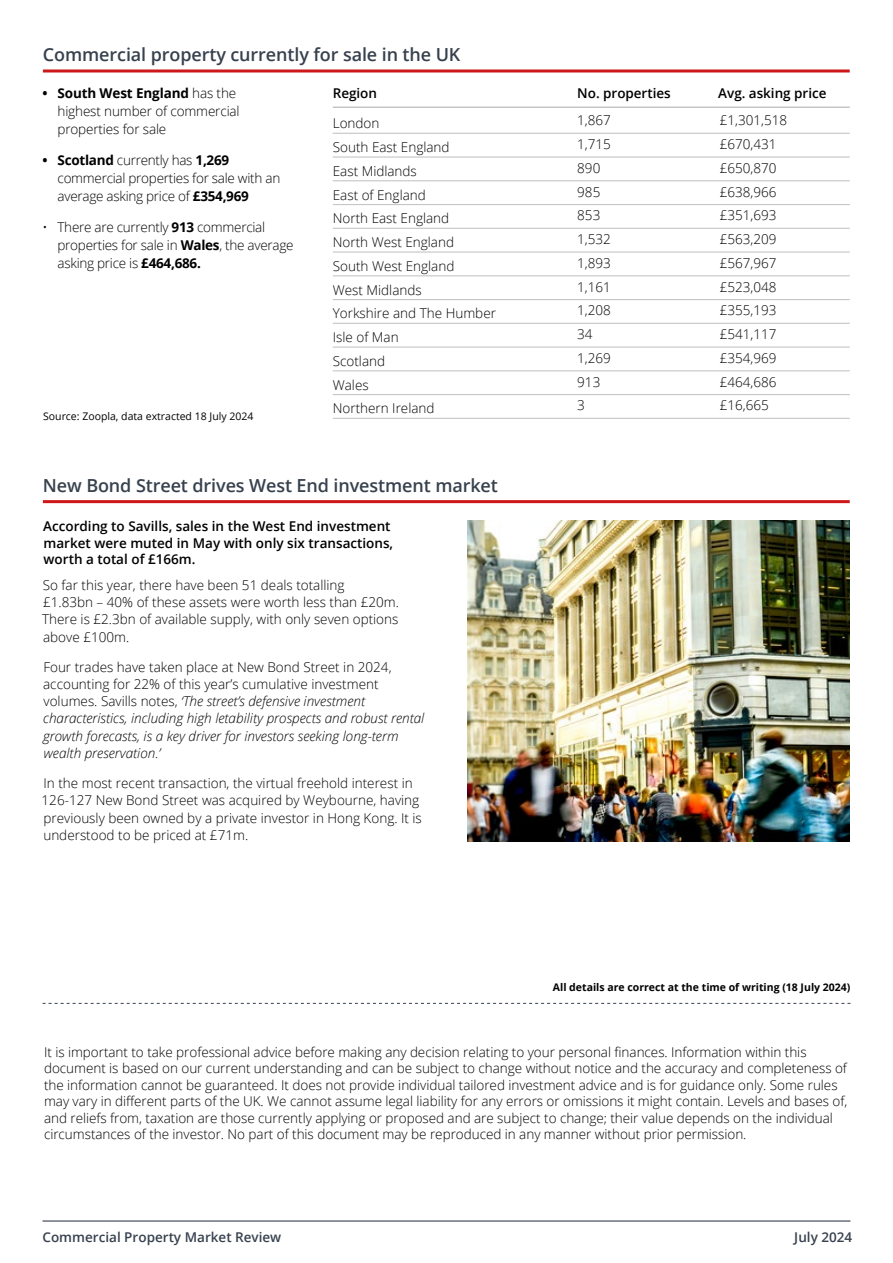
<style>
.page{position:relative;width:893px;height:1263px;background:#fff}
.page>*{position:absolute;margin:0;border:0;box-sizing:border-box;transform-origin:0 0}
.t1{font:600 18px "Open Sans";letter-spacing:-.005em;color:#37414e}
.t2{font:300 13.5px/23.7px "Open Sans";letter-spacing:-.005em;color:#000}
.t3{font:italic 300 13.5px/17.2px "Open Sans";color:#000}
.t4{font:600 13.5px/16.5px "Open Sans";color:#000}
.t5{font:600 13.5px "Open Sans";color:#37414e}
.t6{font:700 10.5px "Open Sans";color:#000}
.t7{font:10.5px "Open Sans";color:#000}
.s1{font-weight:700}
.s2{font-style:normal}
</style>
<div class="page">
<hr style="left:43px;top:1220px;width:807px;height:1px;background:#37414e">
<hr style="left:333px;top:133px;width:517px;height:1px;background:#c6c6c6">
<hr style="left:333px;top:156px;width:517px;height:2px;background:#c6c6c6">
<hr style="left:333px;top:180px;width:517px;height:1px;background:#c6c6c6">
<hr style="left:333px;top:204px;width:517px;height:1px;background:#c6c6c6">
<hr style="left:333px;top:228px;width:517px;height:1px;background:#c6c6c6">
<hr style="left:333px;top:251px;width:517px;height:2px;background:#c6c6c6">
<hr style="left:333px;top:275px;width:517px;height:1px;background:#c6c6c6">
<hr style="left:333px;top:299px;width:517px;height:1px;background:#c6c6c6">
<hr style="left:333px;top:323px;width:517px;height:1px;background:#c6c6c6">
<hr style="left:333px;top:346px;width:517px;height:2px;background:#c6c6c6">
<hr style="left:333px;top:370px;width:517px;height:1px;background:#c6c6c6">
<hr style="left:333px;top:394px;width:517px;height:1px;background:#c6c6c6">
<hr style="left:333px;top:418px;width:517px;height:1px;background:#c6c6c6">
<hr style="left:43px;top:69px;width:807px;height:3px;background:#cd1719">
<hr style="left:333px;top:107px;width:517px;height:1px;background:#b3b2b2">
<svg style="left:43px;top:1003px;width:807px;height:1px"></svg>
<hr style="left:43px;top:500px;width:807px;height:3px;background:#cd1719">
<img style="left:468px;top:521px;width:382px;height:321px">
<h1 class="t1" style="left:43px;top:42px;width:419px">Commercial property currently for sale in the UK</h1>
<p class="t4" style="left:333px;top:85px;width:46px">Region</p>
<p class="t4" style="left:577px;top:85px;width:95px">No. properties</p>
<p class="t4" style="left:718px;top:85px;width:110px">Avg. asking price</p>
<p class="t2" style="left:58px;top:84px;width:184px;line-height:18px;text-indent:-15px"><span class="s1">• South West England</span> has the highest number of commercial properties for sale</p>
<p class="t2" style="left:58px;top:151px;width:224px;line-height:18px;text-indent:-15px"><span class="s1">• Scotland</span> currently has <span class="s1">1,269 </span>commercial properties for sale with an average asking price of <span class="s1">£354,969</span></p>
<p class="t2" style="left:58px;top:217px;width:238px;line-height:18px;text-indent:-15px">• There are currently <span class="s1">913</span> commercial properties for sale in <span class="s1">Wales</span>, the average asking price is <span class="s1">£464,686.</span></p>
<p class="t2" style="left:577px;top:108px;width:35px">1,867<br>1,715<br>890<br>985<br>853<br>1,532<br>1,893<br>1,161<br>1,208<br>34<br>1,269<br>913<br>3</p>
<p class="t2" style="left:720px;top:108px;width:69px">£1,301,518 £670,431 £650,870 £638,966 £351,693 £563,209 £567,967 £523,048 £355,193 £541,117 £354,969 £464,686 £16,665</p>
<p class="t2" style="left:333px;top:111px;width:165px">London<br>South East England<br>East Midlands<br>East of England<br>North East England<br>North West England<br>South West England<br>West Midlands<br>Yorkshire and The Humber<br>Isle of Man<br>Scotland<br>Wales<br>Northern Ireland</p>
<p class="t7" style="left:43px;top:409px;width:212px">Source: Zoopla, data extracted 18 July 2024</p>
<h1 class="t1" style="left:43px;top:473px;width:457px">New Bond Street drives West End investment market</h1>
<p class="t4" style="left:43px;top:518px;width:352px">According to Savills, sales in the West End investment market were muted in May with only six transactions, worth a total of £166m.</p>
<p class="t2" style="left:42px;top:576px;width:358px;line-height:17.2px">So far this year, there have been 51 deals totalling<br>£1.83bn – 40% of these assets were worth less than £20m.<br>There is £2.3bn of available supply, with only seven options above £100m.</p>
<p class="t3" style="left:43px;top:658px;width:383px"><span class="s2">Four trades have taken place at New Bond Street in 2024, accounting for 22% of this year’s cumulative investment volumes. Savills notes,</span> ‘The street’s defensive investment characteristics, including high letability prospects and robust rental growth forecasts, is a key driver for investors seeking long-term wealth preservation.’</p>
<p class="t2" style="left:42px;top:774px;width:382px;line-height:17.2px">In the most recent transaction, the virtual freehold interest in 126-127 New Bond Street was acquired by Weybourne, having previously been owned by a private investor in Hong Kong. It is understood to be priced at £71m.</p>
<p class="t6" style="left:553px;top:980px;width:299px">All details are correct at the time of writing (18 July 2024)</p>
<p class="t2" style="left:44px;top:1043px;width:805px;line-height:16.5px">It is important to take professional advice before making any decision relating to your personal finances. Information within this document is based on our current understanding and can be subject to change without notice and the accuracy and completeness of the information cannot be guaranteed. It does not provide individual tailored investment advice and is for guidance only. Some rules may vary in different parts of the UK. We cannot assume legal liability for any errors or omissions it might contain. Levels and bases of, and reliefs from, taxation are those currently applying or proposed and are subject to change; their value depends on the individual circumstances of the investor. No part of this document may be reproduced in any manner without prior permission.</p>
<p class="t5" style="left:43px;top:1227px;width:240px">Commercial Property Market Review</p>
<p class="t5" style="left:794px;top:1227px;width:59px">July 2024</p>
</div>
